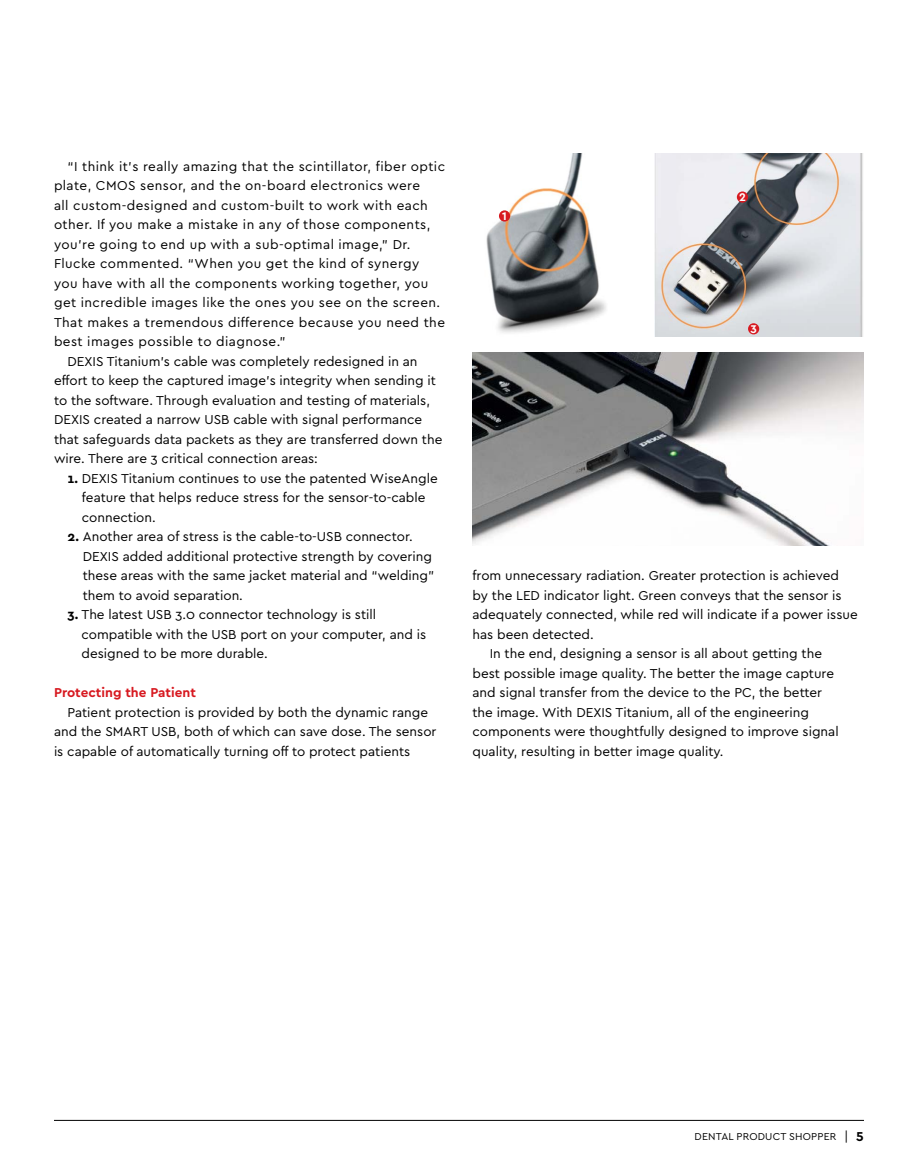
<style>
.page{position:relative;width:918px;height:1161px;background:#fff}
.page>*{position:absolute;margin:0;border:0;box-sizing:border-box;transform-origin:0 0}
.t1{font:13.5px/19.5px "Cera";color:#000}
.t2{font:13.5px "Cera";letter-spacing:.03em;color:#000}
.t3{font:700 13.5px "Cera";color:#d71920}
.t4{font:700 11.7px "Cera";color:#fff}
.t5{font:10.5px "Cera";letter-spacing:.02em;color:#000}
.s1{font-weight:700}
.s2{font-size:13.5px}
.s3{font-weight:700;font-size:13.5px}
</style>
<div class="page">
<hr style="left:54px;top:1120px;width:810px;height:1px;background:#000">
<img style="left:472px;top:352px;width:392px;height:194px">
<img style="left:486px;top:153px;width:120px;height:180px">
<img style="left:654px;top:153px;width:209px;height:184px">
<div style="left:499px;top:210px;width:11px;height:12px;background:#d71920;border-radius:50%"></div>
<div style="left:737px;top:191px;width:11px;height:12px;background:#d71920;border-radius:50%"></div>
<div style="left:748px;top:323px;width:11px;height:11px;background:#d71920;border-radius:50%"></div>
<p class="t2" style="left:68px;top:158px;width:379px">“I think it’s really amazing that the scintillator, fiber optic</p>
<p class="t2" style="left:54px;top:177px;width:368px">plate, CMOS sensor, and the on-board electronics were</p>
<p class="t2" style="left:54px;top:196px;width:375px">all custom-designed and custom-built to work with each</p>
<p class="t2" style="left:54px;top:216px;width:378px">other. If you make a mistake in any of those components,</p>
<p class="t2" style="left:54px;top:235px;width:358px">you’re going to end up with a sub-optimal image,” Dr.</p>
<p class="t2" style="left:54px;top:255px;width:367px">Flucke commented. “When you get the kind of synergy</p>
<p class="t2" style="left:54px;top:274px;width:376px">you have with all the components working together, you</p>
<p class="t2" style="left:54px;top:294px;width:388px">get incredible images like the ones you see on the screen.</p>
<p class="t2" style="left:54px;top:313px;width:393px">That makes a tremendous difference because you need the</p>
<p class="t2" style="left:54px;top:333px;width:233px">best images possible to diagnose.”</p>
<p class="t1" style="left:68px;top:351px;width:352px">DEXIS Titanium’s cable was completely redesigned in an</p>
<p class="t1" style="left:54px;top:371px;width:384px">effort to keep the captured image’s integrity when sending it</p>
<p class="t1" style="left:54px;top:390px;width:378px">to the software. Through evaluation and testing of materials,</p>
<p class="t1" style="left:54px;top:410px;width:370px">DEXIS created a narrow USB cable with signal performance</p>
<p class="t1" style="left:54px;top:429px;width:390px">that safeguards data packets as they are transferred down the</p>
<p class="t1" style="left:54px;top:449px;width:265px">wire. There are 3 critical connection areas:</p>
<p class="t1" style="left:82px;top:468px;width:357px;text-indent:-14px"><span class="s1">1.</span> DEXIS Titanium continues to use the patented WiseAngle feature that helps reduce stress for the sensor-to-cable connection.</p>
<p class="t1" style="left:83px;top:527px;width:353px;text-indent:-15px"><span class="s1">2.</span> Another area of stress is the cable-to-USB connector.<br>DEXIS added additional protective strength by covering these areas with the same jacket material and “welding” them to avoid separation.</p>
<p class="t1" style="left:81px;top:604px;width:346px;text-indent:-14px"><span class="s1">3.</span> The latest USB 3.0 connector technology is still compatible with the USB port on your computer, and is designed to be more durable.</p>
<p class="t3" style="left:54px;top:684px;width:144px">Protecting the Patient</p>
<p class="t1" style="left:54px;top:702px;width:384px;text-indent:14px">Patient protection is provided by both the dynamic range and the SMART USB, both of which can save dose. The sensor is capable of automatically turning off to protect patients</p>
<p class="t4" style="left:502px;top:208px;width:6px">1</p>
<p class="t4" style="left:739px;top:189px;width:8px">2</p>
<p class="t4" style="left:750px;top:321px;width:8px">3</p>
<p class="t1" style="left:473px;top:565px;width:368px">from unnecessary radiation. Greater protection is achieved</p>
<p class="t1" style="left:473px;top:585px;width:371px">by the LED indicator light. Green conveys that the sensor is</p>
<p class="t1" style="left:473px;top:604px;width:387px">adequately connected, while red will indicate if a power issue</p>
<p class="t1" style="left:473px;top:624px;width:123px">has been detected.</p>
<p class="t1" style="left:490px;top:643px;width:334px">In the end, designing a sensor is all about getting the</p>
<p class="t1" style="left:473px;top:663px;width:363px">best possible image quality. The better the image capture</p>
<p class="t1" style="left:473px;top:682px;width:351px">and signal transfer from the device to the PC, the better</p>
<p class="t1" style="left:473px;top:702px;width:338px">the image. With DEXIS Titanium, all of the engineering</p>
<p class="t1" style="left:473px;top:721px;width:368px">components were thoughtfully designed to improve signal</p>
<p class="t1" style="left:473px;top:741px;width:253px">quality, resulting in better image quality.</p>
<p class="t5" style="left:695px;top:1130px;width:171px">DENTAL PRODUCT SHOPPER <span class="s2">|</span> <span class="s3">5</span></p>
</div>
